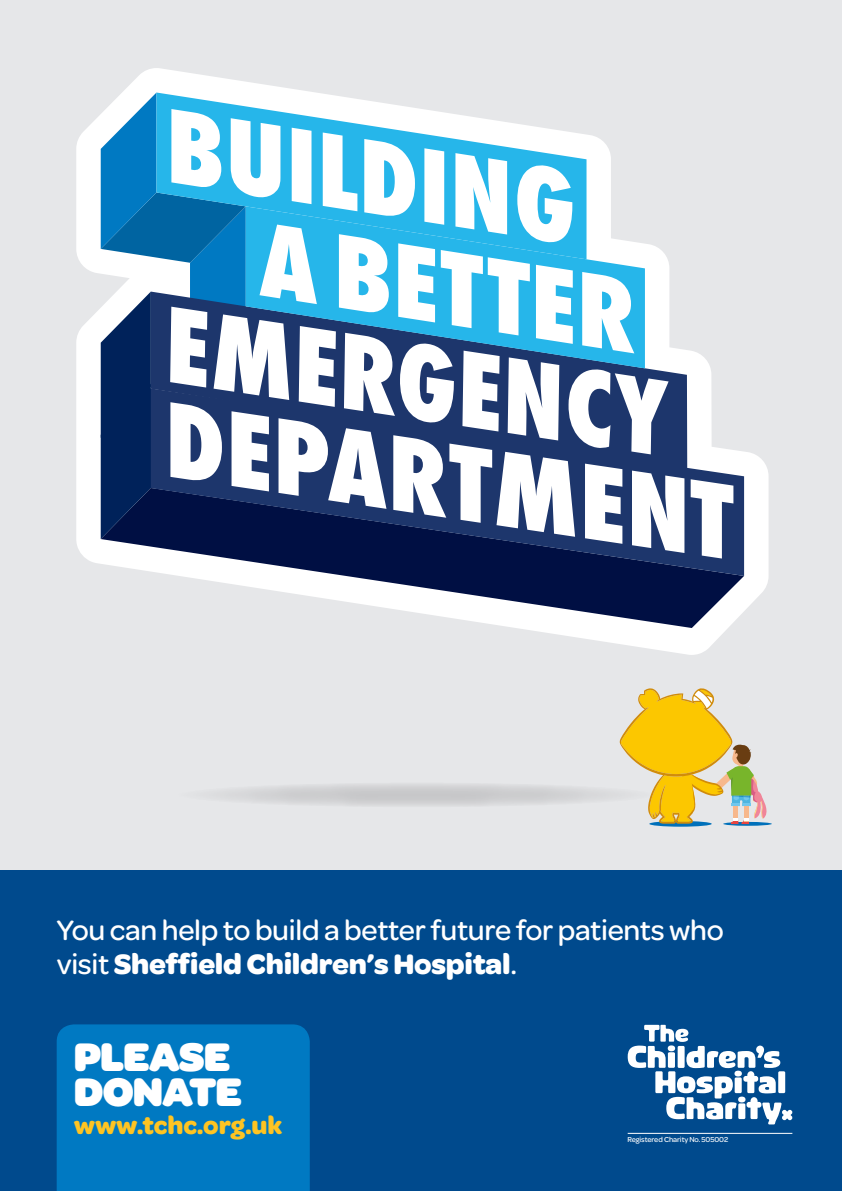
<style>
.page{position:relative;width:842px;height:1191px;background:#e6e7e9}
.page>*{position:absolute;margin:0;border:0;box-sizing:border-box;transform-origin:0 0}
.t1{font:900 42.6px/34.5px "Omnes";letter-spacing:-.02em;color:#fff}
.t2{font:500 30px/34px "Omnes";letter-spacing:-.01em;color:#fff}
.t3{font:700 26.4px "Omnes";letter-spacing:-.005em;color:#fec422}
.t4{font:500 7.7px "Omnes";letter-spacing:-.01em;color:#fff}
.s1{font-weight:700}
</style>
<div class="page">
<div style="left:0;top:870px;width:842px;height:321px;background:#004a8d"></div>
<div style="left:649px;top:821px;width:63px;height:5px;background:#0070ba;border-radius:50%"></div>
<hr style="left:723px;top:822px;width:49px;height:3px;background:#0070ba;border-radius:50%">
<svg style="left:216px;top:688px;width:550px;height:136px"></svg>
<svg style="left:628px;top:1024px;width:164px;height:100px"></svg>
<hr style="left:628px;top:1133px;width:164px;height:1px;background:#fff">
<div style="left:57px;top:1024px;width:253px;height:167px;background:#0079c2"></div>
<svg style="left:76px;top:68px;width:692px;height:587px"></svg>
<svg style="left:101px;top:553px;width:643px;height:75px"></svg>
<svg style="left:148px;top:388px;width:596px;height:188px;background:#616c8d"></svg>
<svg style="left:691px;top:479px;width:42px;height:79px;background:#9da8bf"></svg>
<svg style="left:101px;top:92px;width:583px;height:461px;background:#85abc8"></svg>
<p class="t2" style="left:57px;top:911px;width:668px">You can help to build a better future for patients who visit <span class="s1">Sheffield Children’s Hospital</span>.</p>
<p class="t1" style="left:74px;top:1035px;width:170px">PLEASE<br>DONATE</p>
<p class="t3" style="left:74px;top:1105px;width:210px">www.tchc.org.uk</p>
<p class="t4" style="left:627px;top:1134px;width:102px">Registered Charity No. 505002</p>
</div>
